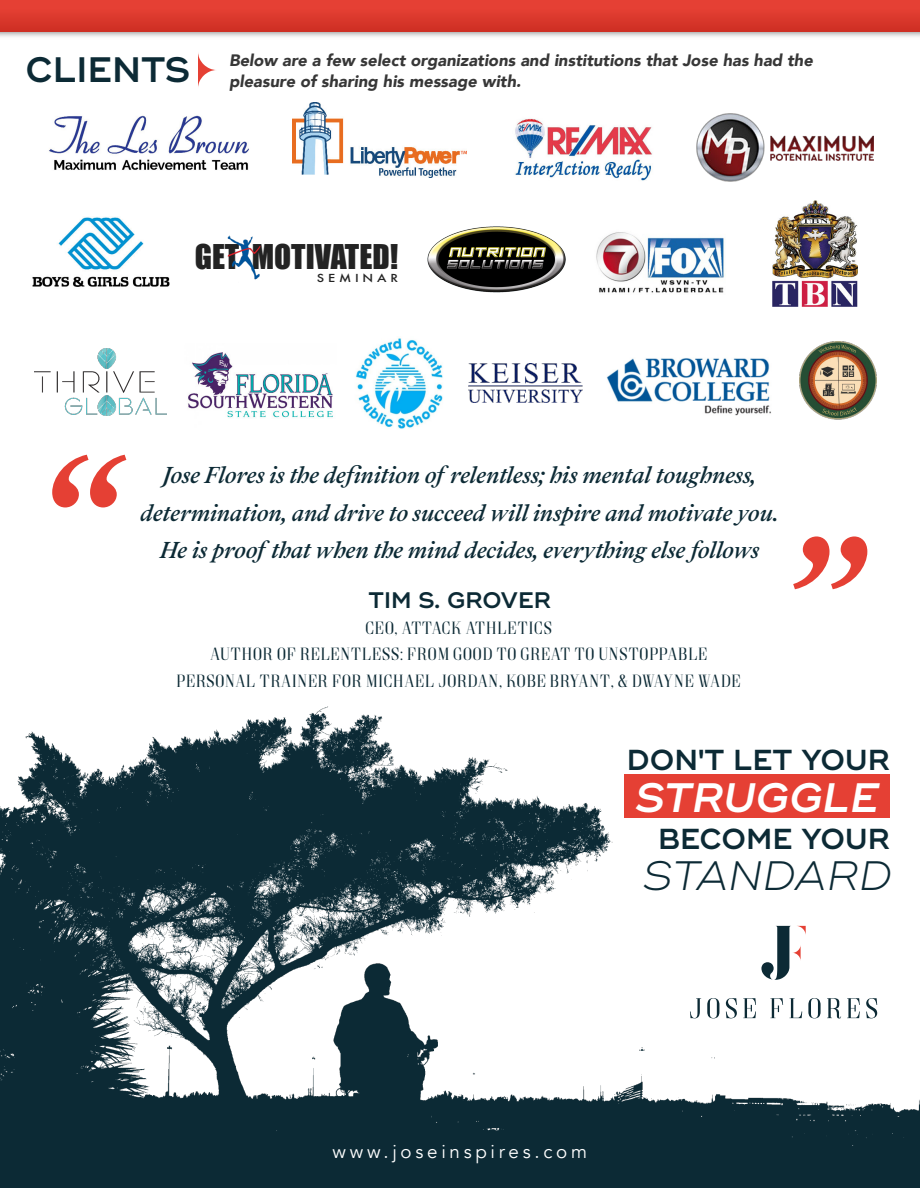
<style>
.page{position:relative;width:920px;height:1188px;background:#fff}
.page>*{position:absolute;margin:0;border:0;box-sizing:border-box;transform-origin:0 0}
.t1{font:italic 300 41.1px "Ridley Grotesk";color:#0c2a35}
.t2{font:italic 600 41.1px "Ridley Grotesk";color:#fff}
.t3{font:600 35.4px "Ridley Grotesk";color:#0c2a35}
.t4{font:31.35px "font 00000000209 ea 498";color:#232323}
.t5{font:600 28.95px "Ridley Grotesk";color:#0c2a35}
.t6{font:italic 500 25.5px/37.5px "Addington CF";color:#0c2a35;text-align:center}
.t7{font:600 22.5px "Ridley Grotesk";color:#0c2a35}
.t8{font:18.75px "font 00000000209 ea 498";letter-spacing:.2em;color:#fff}
.t9{font:18px/27px "font 00000000209 ea 498";letter-spacing:-.01em;color:#0c2a35;text-align:center}
.t10{font:16.5px/21px "font 00000000209 ea 498";color:#373737}
.t11{font:10.8px "font 00000000209 ea 498";letter-spacing:.3em;color:#232323;scale:1.18 1}
</style>
<div class="page">
<img style="left:1px;top:707px;width:918px;height:481px">
<div style="left:1px;top:0;width:918px;height:32px;background:linear-gradient(to right,#dc392d,#dc392d)"></div>
<svg style="left:198px;top:53px;width:18px;height:34px"></svg>
<img style="left:227px;top:235px;width:33px;height:45px">
<img style="left:292px;top:102px;width:174px;height:75px">
<img style="left:49px;top:115px;width:200px;height:55px">
<img style="left:772px;top:200px;width:85px;height:106px">
<img style="left:427px;top:226px;width:139px;height:67px">
<img style="left:515px;top:118px;width:137px;height:63px">
<img style="left:696px;top:114px;width:177px;height:67px">
<img style="left:32px;top:217px;width:138px;height:70px">
<img style="left:596px;top:232px;width:129px;height:61px">
<img style="left:188px;top:352px;width:145px;height:66px">
<img style="left:356px;top:338px;width:87px;height:91px">
<img style="left:469px;top:363px;width:113px;height:40px">
<img style="left:606px;top:358px;width:165px;height:58px">
<img style="left:799px;top:341px;width:77px;height:79px">
<img style="left:34px;top:348px;width:133px;height:68px">
<svg style="left:52px;top:455px;width:74px;height:52px"></svg>
<svg style="left:793px;top:536px;width:74px;height:53px"></svg>
<div style="left:624px;top:774px;width:265px;height:44px;background:#e54034"></div>
<svg style="left:690px;top:998px;width:11px;height:20px"></svg>
<svg style="left:707px;top:998px;width:12px;height:20px"></svg>
<svg style="left:725px;top:998px;width:11px;height:20px"></svg>
<svg style="left:743px;top:998px;width:13px;height:20px"></svg>
<svg style="left:770px;top:998px;width:13px;height:20px"></svg>
<svg style="left:789px;top:998px;width:13px;height:20px"></svg>
<svg style="left:808px;top:998px;width:12px;height:20px"></svg>
<svg style="left:827px;top:998px;width:14px;height:20px"></svg>
<svg style="left:847px;top:998px;width:12px;height:20px"></svg>
<svg style="left:866px;top:998px;width:11px;height:20px"></svg>
<svg style="left:761px;top:926px;width:44px;height:54px"></svg>
<h2 class="t3" style="left:25px;top:49px;width:166px">CLIENTS</h2>
<p class="t10" style="left:229px;top:50px;width:585px">Below are a few select organizations and institutions that Jose has had the pleasure of sharing his message with.</p>
<p class="t4" style="left:195px;top:238px;width:205px">GET MOTIVATED!</p>
<p class="t11" style="left:317px;top:271px;width:70px">SEMINAR</p>
<p class="t6" style="left:141px;top:457px;width:639px">Jose Flores is the definition of relentless; his mental toughness, determination, and drive to succeed will inspire and motivate you.<br>He is proof that when the mind decides, everything else follows</p>
<p class="t7" style="left:368px;top:587px;width:184px">TIM S. GROVER</p>
<p class="t9" style="left:177px;top:614px;width:566px">ceo, attack athletics<br>author of relentless: from good to great to unstoppable personal trainer for michael jordan, kobe bryant, &amp; dwayne wade</p>
<p class="t5" style="left:626px;top:742px;width:265px">DON'T LET YOUR</p>
<h1 class="t2" style="left:635px;top:773px;width:245px">STRUGGLE</h1>
<p class="t5" style="left:658px;top:822px;width:233px">BECOME YOUR</p>
<h1 class="t1" style="left:642px;top:851px;width:251px">STANDARD</h1>
<p class="t8" style="left:332px;top:1139px;width:256px">www.joseinspires.com</p>
</div>
